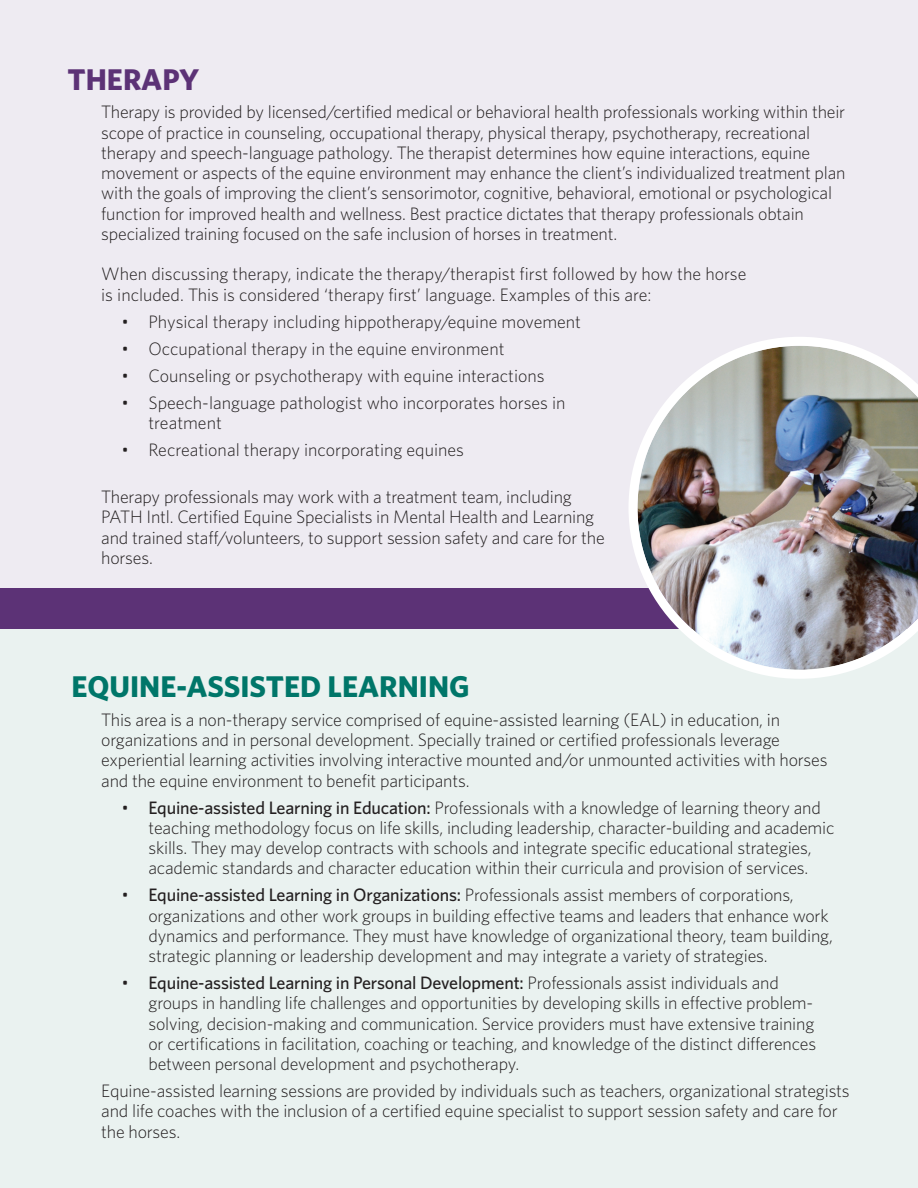
<style>
.page{position:relative;width:918px;height:1188px;background:#fff}
.page>*{position:absolute;margin:0;border:0;box-sizing:border-box;transform-origin:0 0}
.t1{font:700 30px "Whitney";color:#007669}
.t2{font:700 30px "Whitney";color:#5c3276}
.t3{font:300 18px/20.2px "Whitney";letter-spacing:-.01em;color:#231f20}
.s1{font-weight:500}
</style>
<div class="page">
<div style="left:0;top:608px;width:918px;height:580px;background:#eaf2f0"></div>
<div style="left:0;top:0;width:918px;height:608px;background:#eeebf2"></div>
<div style="left:0;top:588px;width:918px;height:40px;background:#5c3276"></div>
<img style="left:628px;top:337px;width:290px;height:342px">
<p class="t2" style="left:68px;top:59px;width:133px">THERAPY</p>
<p class="t3" style="left:101px;top:102px;width:746px">Therapy is provided by licensed/certified medical or behavioral health professionals working within their scope of practice in counseling, occupational therapy, physical therapy, psychotherapy, recreational therapy and speech-language pathology. The therapist determines how equine interactions, equine movement or aspects of the equine environment may enhance the client’s individualized treatment plan with the goals of improving the client’s sensorimotor, cognitive, behavioral, emotional or psychological function for improved health and wellness. Best practice dictates that therapy professionals obtain specialized training focused on the safe inclusion of horses in treatment.</p>
<p class="t3" style="left:101px;top:264px;width:647px">When discussing therapy, indicate the therapy/therapist first followed by how the horse is included. This is considered ‘therapy first’ language. Examples of this are:</p>
<p class="t3" style="left:122px;top:311px;width:461px">• Physical therapy including hippotherapy/equine movement</p>
<p class="t3" style="left:122px;top:338px;width:385px">• Occupational therapy in the equine environment</p>
<p class="t3" style="left:122px;top:365px;width:425px">• Counseling or psychotherapy with equine interactions</p>
<p class="t3" style="left:148px;top:392px;width:419px;text-indent:-27px">• Speech-language pathologist who incorporates horses in treatment</p>
<p class="t3" style="left:122px;top:439px;width:344px">• Recreational therapy incorporating equines</p>
<p class="t3" style="left:101px;top:486px;width:505px">Therapy professionals may work with a treatment team, including PATH Intl. Certified Equine Specialists in Mental Health and Learning and trained staff/volunteers, to support session safety and care for the horses.</p>
<p class="t1" style="left:72px;top:667px;width:400px">EQUINE-ASSISTED LEARNING</p>
<p class="t3" style="left:101px;top:709px;width:728px">This area is a non-therapy service comprised of equine-assisted learning (EAL) in education, in organizations and in personal development. Specially trained or certified professionals leverage experiential learning activities involving interactive mounted and/or unmounted activities with horses and the equine environment to benefit participants.</p>
<p class="t3" style="left:148px;top:797px;width:687px;text-indent:-27px">• <span class="s1">Equine-assisted Learning in Education:</span> Professionals with a knowledge of learning theory and teaching methodology focus on life skills, including leadership, character-building and academic skills. They may develop contracts with schools and integrate specific educational strategies, academic standards and character education within their curricula and provision of services.</p>
<p class="t3" style="left:148px;top:885px;width:686px;text-indent:-27px">• <span class="s1">Equine-assisted Learning in Organizations:</span> Professionals assist members of corporations, organizations and other work groups in building effective teams and leaders that enhance work dynamics and performance. They must have knowledge of organizational theory, team building, strategic planning or leadership development and may integrate a variety of strategies.</p>
<p class="t3" style="left:148px;top:972px;width:669px;text-indent:-27px">• <span class="s1">Equine-assisted Learning in Personal Development:</span> Professionals assist individuals and groups in handling life challenges and opportunities by developing skills in effective problem&shy;solving, decision-making and communication. Service providers must have extensive training or certifications in facilitation, coaching or teaching, and knowledge of the distinct differences between personal development and psychotherapy.</p>
<p class="t3" style="left:101px;top:1080px;width:750px">Equine-assisted learning sessions are provided by individuals such as teachers, organizational strategists and life coaches with the inclusion of a certified equine specialist to support session safety and care for the horses.</p>
</div>
